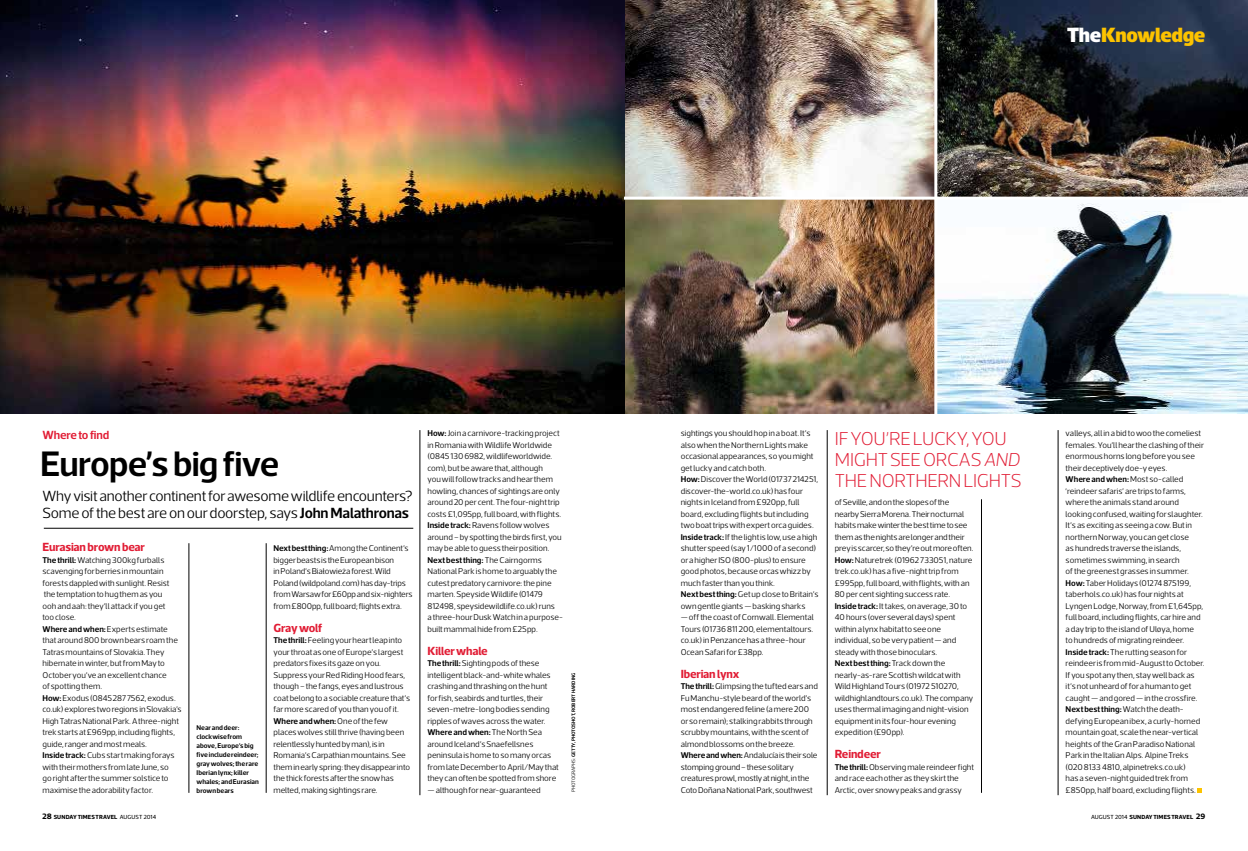
<style>
.page{position:relative;width:1248px;height:851px;background:#fff}
.page>*{position:absolute;margin:0;border:0;box-sizing:border-box;transform-origin:0 0}
.t1{font:600 36px "Acto";letter-spacing:-.025em;color:#000}
.t2{font:900 21px "Acto";letter-spacing:-.02em;color:#fcc300}
.t3{font:200 19px/21px "Acto";letter-spacing:-.015em;color:#e11c34}
.t4{font:300 15px/17px "Acto";letter-spacing:-.015em;color:#000}
.t5{font:700 12px "Acto";letter-spacing:-.015em;color:#e11c34}
.t6{font:600 12px "Acto";letter-spacing:-.015em;color:#e11c34}
.t7{font:300 8.5px/11.5px "Acto";color:#000}
.t8{font:600 7px/9px "Acto";color:#000}
.t9{font:700 6px "Acto";letter-spacing:.015em;color:#000}
.t10{font:600 5px "Acto";letter-spacing:-.01em;color:#000}
.s1{color:#fff}
.s2{font-weight:600}
.s3{font-weight:300}
.s4{font-style:italic}
.s5{font-size:8px}
.s6{font-weight:400}
</style>
<div class="page">
<img style="left:0;top:0;width:1247px;height:413px">
<hr style="left:189px;top:543px;width:1px;height:249px;background:#000">
<hr style="left:266px;top:543px;width:1px;height:249px;background:#000">
<hr style="left:419px;top:430px;width:1px;height:365px;background:#000">
<hr style="left:827px;top:430px;width:1px;height:365px;background:#000">
<hr style="left:981px;top:499px;width:1px;height:293px;background:#000">
<hr style="left:1057px;top:430px;width:1px;height:365px;background:#000">
<hr style="left:44px;top:528px;width:369px;height:1px;background:#000">
<svg style="left:1197px;top:788px;width:3px;height:4px"></svg>
<hr style="left:934px;top:0;width:3px;height:414px;background:#fff">
<hr style="left:624px;top:197px;width:623px;height:3px;background:#fff">
<h2 class="t2" style="left:1067px;top:22px;width:140px"><span class="s1">The</span>Knowledge</h2>
<h3 class="t6" style="left:43px;top:427px;width:68px">Where to find</h3>
<p class="t7" style="left:427px;top:427px;width:137px"><span class="s2">How:</span> Join a carnivore-tracking project in Romania with Wildlife Worldwide (0845 130 6982, wildlifeworldwide. com), but be aware that, although<br>you will follow tracks and hear them howling, chances of sightings are only around 20 per cent. The four-night trip costs £1,095pp, full board, with flights.<br><span class="s2">Inside track:</span> Ravens follow wolves around – by spotting the birds first, you may be able to guess their position.<br><span class="s2">Next best thing:</span> The Cairngorms National Park is home to arguably the cutest predatory carnivore: the pine marten. Speyside Wildlife (01479<br>812498, speysidewildlife.co.uk) runs<br>a three-hour Dusk Watch in a purpose&shy;built mammal hide from £25pp.</p>
<h3 class="t5" style="left:427px;top:643px;width:62px">Killer whale</h3>
<p class="t7" style="left:427px;top:657px;width:133px"><span class="s2">The thrill:</span> Sighting pods of these intelligent black-and-white whales crashing and thrashing on the hunt for fish, seabirds and turtles, their seven-metre-long bodies sending ripples of waves across the water.<br><span class="s2">Where and when:</span> The North Sea around Iceland’s Snaefellsnes peninsula is home to so many orcas from late December to April/May that they can often be spotted from shore</p>
<p class="t7" style="left:427px;top:784px;width:115px">— although for near-guaranteed</p>
<h1 class="t1" style="left:40px;top:442px;width:240px">Europe’s big five</h1>
<h3 class="t4" style="left:43px;top:487px;width:372px">Why visit another continent for awesome wildlife encounters?<br>Some of the best are on our doorstep, says <span class="s2">John Malathronas</span></h3>
<h3 class="t5" style="left:43px;top:539px;width:104px">Eurasian brown bear</h3>
<p class="t7" style="left:43px;top:554px;width:141px"><span class="s2">The thrill:</span> Watching 300kg furballs scavenging for berries in mountain forests dappled with sunlight. Resist the temptation to hug them as you<br>ooh and aah: they’ll attack if you get<br>too close.<br><span class="s2">Where and when:</span> Experts estimate that around 800 brown bears roam the Tatras mountains of Slovakia. They hibernate in winter, but from May to October you’ve an excellent chance<br>of spotting them.<br><span class="s2">How:</span> Exodus (0845 287 7562, exodus. co.uk) explores two regions in Slovakia’s High Tatras National Park. A three-night trek starts at £969pp, including flights, guide, ranger and most meals.<br><span class="s2">Inside track:</span> Cubs start making forays with their mothers from late June, so<br>go right after the summer solstice to maximise the adorability factor.</p>
<p class="t7" style="left:273px;top:542px;width:141px"><span class="s2">Next best thing:</span> Among the Continent’s bigger beasts is the European bison<br>in Poland’s Białowieża forest. Wild Poland (wildpoland.com) has day-trips from Warsaw for £60pp and six-nighters from £800pp, full board; flights extra.</p>
<h3 class="t5" style="left:273px;top:620px;width:50px">Gray wolf</h3>
<p class="t7" style="left:273px;top:634px;width:138px"><span class="s2">The thrill:</span> Feeling your heart leap into your throat as one of Europe’s largest predators fixes its gaze on you.<br>Suppress your Red Riding Hood fears, though – the fangs, eyes and lustrous coat belong to a sociable creature that’s far more scared of you than you of it.<br><span class="s2">Where and when:</span> One of the few places wolves still thrive (having been relentlessly hunted by man), is in Romania’s Carpathian mountains. See them in early spring: they disappear into the thick forests after the snow has melted, making sightings rare.</p>
<p class="t8" style="left:196px;top:722px;width:64px">Near and deer: clockwise from above, Europe’s big five include reindeer; gray wolves; the rare<br>Iberian lynx; killer whales; and Eurasian brown bears</p>
<p class="t10" style="left:570px;top:791px;width:121px;rotate:-90deg"><span class="s3">PHOTOGRAPHS:</span> GETTY, PHOTOSHOT, ROBERT HARDING</p>
<p class="t7" style="left:680px;top:427px;width:139px">sightings you should hop in a boat. It’s also when the Northern Lights make occasional appearances, so you might get lucky and catch both.<br><span class="s2">How:</span> Discover the World (01737 214251, discover-the-world.co.uk) has four nights in Iceland from £920pp, full board, excluding flights but including two boat trips with expert orca guides.<br><span class="s2">Inside track:</span> If the light is low, use a high shutter speed (say 1/1000 of a second) or a higher ISO (800-plus) to ensure good photos, because orcas whizz by much faster than you think.<br><span class="s2">Next best thing:</span> Get up close to Britain’s own gentle giants — basking sharks</p>
<p class="t7" style="left:680px;top:611px;width:135px">— off the coast of Cornwall. Elemental Tours (01736 811 200, elementaltours. co.uk) in Penzance has a three-hour Ocean Safari for £38pp.</p>
<h3 class="t5" style="left:680px;top:666px;width:60px">Iberian lynx</h3>
<p class="t7" style="left:680px;top:680px;width:139px"><span class="s2">The thrill:</span> Glimpsing the tufted ears and Fu Manchu-style beard of the world’s most endangered feline (a mere 200 or so remain); stalking rabbits through scrubby mountains, with the scent of almond blossoms on the breeze.<br><span class="s2">Where and when:</span> Andalucía is their sole stomping ground – these solitary creatures prowl, mostly at night, in the Coto Doñana National Park, southwest</p>
<h3 class="t3" style="left:834px;top:427px;width:188px">IF YOU’RE LUCKY, YOU<br>MIGHT SEE ORCAS <span class="s4">and<br></span>THE NORTHERN LIGHTS</h3>
<p class="t7" style="left:834px;top:496px;width:140px">of Seville, and on the slopes of the nearby Sierra Morena. Their nocturnal habits make winter the best time to see them as the nights are longer and their prey is scarcer, so they’re out more often.<br><span class="s2">How:</span> Naturetrek (01962 733051, nature trek.co.uk) has a five-night trip from £995pp, full board, with flights, with an 80 per cent sighting success rate.<br><span class="s2">Inside track:</span> It takes, on average, 30 to 40 hours (over several days) spent within a lynx habitat to see one individual, so be very patient — and steady with those binoculars.<br><span class="s2">Next best thing:</span> Track down the nearly-as-rare Scottish wildcat with Wild Highland Tours (01972 510270, wildhighlandtours.co.uk). The company uses thermal imaging and night-vision equipment in its four-hour evening expedition (£90pp).</p>
<h3 class="t5" style="left:834px;top:746px;width:48px">Reindeer</h3>
<p class="t7" style="left:834px;top:761px;width:141px"><span class="s2">The thrill:</span> Observing male reindeer fight and race each other as they skirt the<br>Arctic, over snowy peaks and grassy</p>
<p class="t7" style="left:1065px;top:427px;width:140px">valleys, all in a bid to woo the comeliest females. You’ll hear the clashing of their enormous horns long before you see their deceptively doe-y eyes.<br><span class="s2">Where and when:</span> Most so-called ‘reindeer safaris’ are trips to farms, where the animals stand around looking confused, waiting for slaughter.<br>It’s as exciting as seeing a cow. But in northern Norway, you can get close<br>as hundreds traverse the islands, sometimes swimming, in search<br>of the greenest grasses in summer.<br><span class="s2">How:</span> Taber Holidays (01274 875199, taberhols.co.uk) has four nights at Lyngen Lodge, Norway, from £1,645pp, full board, including flights, car hire and a day trip to the island ofUløya, home<br>to hundreds of migrating reindeer.<br><span class="s2">Inside track:</span> The rutting season for reindeer is from mid-August to October.<br>If you spot any then, stay well back as it’s not unheard of for a human to get caught — and gored — in the crossfire.<br><span class="s2">Next best thing:</span> Watch the death&shy;defying European ibex, a curly-horned mountain goat, scale the near-vertical heights of the Gran Paradiso National Park in the Italian Alps. Alpine Treks (020 8133 4810, alpinetreks.co.uk)<br>has a seven-night guided trek from £850pp, half board, excluding flights.</p>
<p class="t9" style="left:43px;top:813px;width:115px"><span class="s5">28</span> Sunday Times Travel <span class="s6">AUGUST 2014</span></p>
<p class="t9" style="left:1090px;top:813px;width:116px"><span class="s6">AUGUST 2014</span> Sunday Times Travel <span class="s5">29</span></p>
</div>
